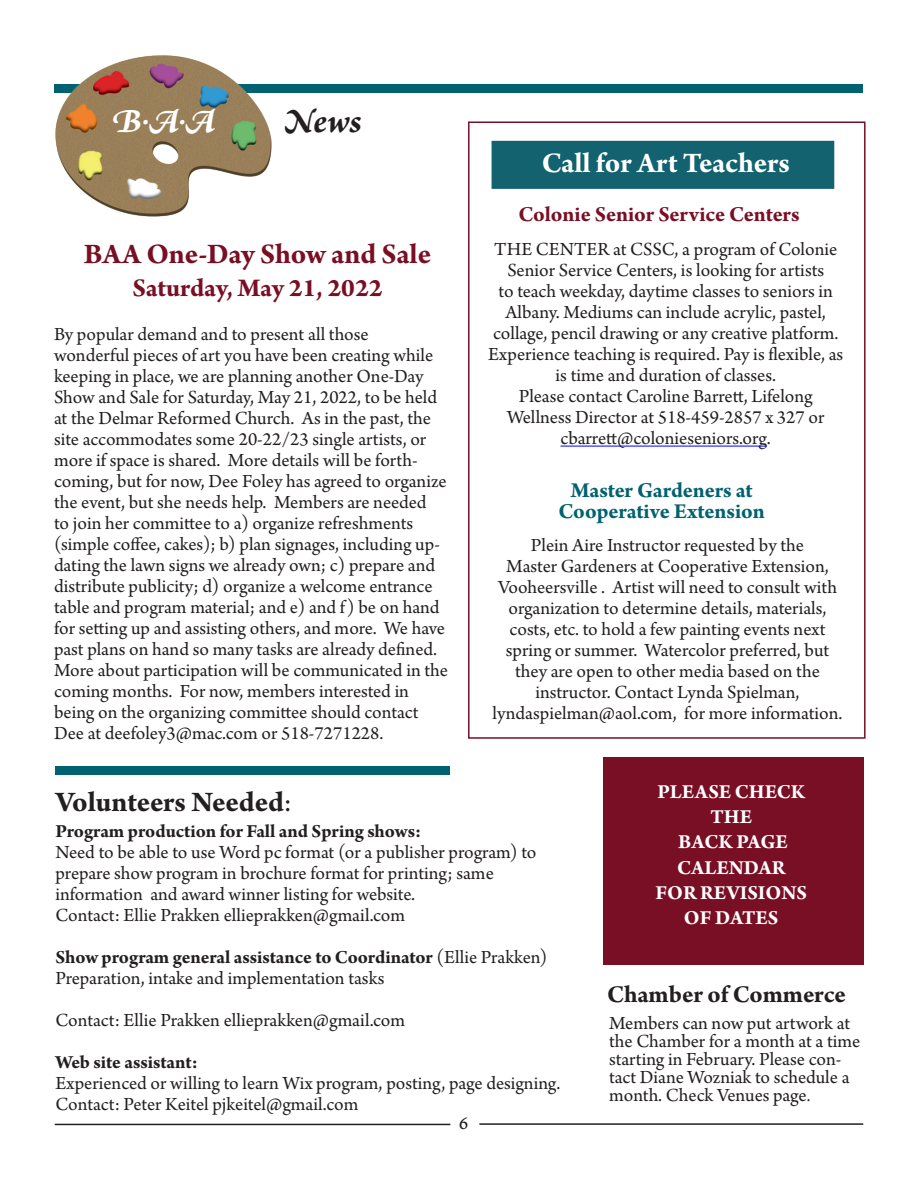
<style>
.page{position:relative;width:918px;height:1188px;background:#fff}
.page>*{position:absolute;margin:0;border:0;box-sizing:border-box;transform-origin:0 0}
.HEADING_IN_PALLETTE{font:italic 700 36px "Arno Pro";color:#fff}
.HEADING_IN_PALLETTE-2{font:italic 700 36px "Arno Pro";color:#231f20}
.t1{font:700 30px "Arno Pro";letter-spacing:-.005em;color:#790f24}
.t2{font:700 30px "Arno Pro";letter-spacing:-.005em;color:#fff}
.t3{font:700 30px "Arno Pro";letter-spacing:-.005em;color:#231f20}
.t4{font:700 27px "Arno Pro";letter-spacing:-.005em;color:#790f24}
.t5{font:700 25.5px "Arno Pro";letter-spacing:-.005em;color:#231f20}
.t6{font:700 22.5px "Arno Pro";letter-spacing:-.005em;color:#006270}
.t7{font:700 22.5px "Arno Pro";color:#790f24}
.t8{font:700 21px "Arno Pro";color:#fff}
.t9{font:19.5px/21px "Arno Pro";color:#231f20}
.t10{font:700 19.5px "Arno Pro";letter-spacing:-.005em;color:#231f20}
.t11{font:18px "Arno Pro Caption";color:#231f20}
.s1{font-weight:400}
.s2{font-size:18px}
</style>
<div class="page">
<div style="left:468px;top:122px;width:398px;height:617px;border:2px solid #790f24"></div>
<hr style="left:561px;top:446px;width:206px;height:1px;background:#00f">
<div style="left:55px;top:766px;width:395px;height:8px;background:#006270"></div>
<hr style="left:55px;top:1124px;width:395px;height:1px;background:#231f20">
<hr style="left:479px;top:1123px;width:384px;height:2px;background:#231f20">
<div style="left:54px;top:84px;width:808px;height:9px;background:#006270"></div>
<img style="left:55px;top:56px;width:216px;height:160px">
<div style="left:603px;top:758px;width:260px;height:207px;background:#790f24"></div>
<div style="left:492px;top:141px;width:342px;height:48px;background:#12626f;border:2px solid #12626f"></div>
<p class="HEADING_IN_PALLETTE" style="left:112px;top:100px;width:106px">B.A.A</p>
<p class="HEADING_IN_PALLETTE-2" style="left:284px;top:100px;width:80px">News</p>
<p class="t1" style="left:84px;top:237px;width:349px">BAA One-Day Show and Sale</p>
<p class="t4" style="left:132px;top:272px;width:252px">Saturday, May 21, 2022</p>
<p class="t9" style="left:54px;top:325px;width:316px">By popular demand and to present all those</p>
<p class="t9" style="left:54px;top:346px;width:385px">wonderful pieces of art you have been creating while keeping in place, we are planning another One-Day Show and Sale for Saturday, May 21, 2022, to be held at the Delmar Reformed Church. As in the past, the site accommodates some 20-22/23 single artists, or more if space is shared. More details will be forth-</p>
<p class="t9" style="left:54px;top:472px;width:396px">coming, but for now, Dee Foley has agreed to organize the event, but she needs help. Members are needed<br>to join her committee to a) organize refreshments (simple coffee, cakes); b) plan signages, including up&shy;dating the lawn signs we already own; c) prepare and distribute publicity; d) organize a welcome entrance table and program material; and e) and f) be on hand for setting up and assisting others, and more. We have past plans on hand so many tasks are already defined.<br>More about participation will be communicated in the coming months. For now, members interested in</p>
<p class="t9" style="left:54px;top:703px;width:366px">being on the organizing committee should contact<br>Dee at deefoley3@mac.com or 518-7271228.</p>
<p class="t2" style="left:542px;top:146px;width:250px">Call for Art Teachers</p>
<p class="t7" style="left:518px;top:201px;width:283px">Colonie Senior Service Centers</p>
<p class="t9" style="left:488px;top:240px;width:357px;text-align:center">THE CENTER at CSSC, a program of Colonie Senior Service Centers, is looking for artists<br>to teach weekday, daytime classes to seniors in Albany. Mediums can include acrylic, pastel, collage, pencil drawing or any creative platform.<br>Experience teaching is required. Pay is flexible, as is time and duration of classes.</p>
<p class="t9" style="left:507px;top:387px;width:319px;text-align:center">Please contact Caroline Barrett, Lifelong<br>Wellness Director at 518-459-2857 x 327 or cbarrett@colonieseniors.org.</p>
<p class="t6" style="left:571px;top:477px;width:184px">Master Gardeners at</p>
<p class="t6" style="left:559px;top:498px;width:208px">Cooperative Extension</p>
<p class="t9" style="left:531px;top:535px;width:275px">Plein Aire Instructor requested by the</p>
<p class="t9" style="left:498px;top:556px;width:340px;text-align:center">Master Gardeners at Cooperative Extension, Vooheersville . Artist will need to consult with organization to determine details, materials, costs, etc. to hold a few painting events next spring or summer. Watercolor preferred, but they are open to other media based on the</p>
<p class="t9" style="left:536px;top:682px;width:265px">instructor. Contact Lynda Spielman,</p>
<p class="t9" style="left:493px;top:703px;width:351px">lyndaspielman@aol.com, for more information.</p>
<p class="t3" style="left:55px;top:784px;width:238px">Volunteers Needed<span class="s1">:</span></p>
<p class="t10" style="left:55px;top:820px;width:367px">Program production for Fall and Spring shows:</p>
<p class="t9" style="left:55px;top:843px;width:483px">Need to be able to use Word pc format (or a publisher program) to</p>
<p class="t9" style="left:55px;top:864px;width:440px">prepare show program in brochure format for printing; same</p>
<p class="t9" style="left:55px;top:885px;width:361px">information and award winner listing for website.</p>
<p class="t9" style="left:55px;top:906px;width:351px">Contact: Ellie Prakken ellieprakken@gmail.com</p>
<p class="t10" style="left:55px;top:946px;width:493px">Show program general assistance to Coordinator <span class="s1">(Ellie Prakken)</span></p>
<p class="t9" style="left:55px;top:969px;width:331px">Preparation, intake and implementation tasks</p>
<p class="t9" style="left:55px;top:1011px;width:351px">Contact: Ellie Prakken ellieprakken@gmail.com</p>
<p class="t10" style="left:55px;top:1051px;width:144px">Web site assistant:</p>
<p class="t9" style="left:55px;top:1074px;width:507px">Experienced or willing to learn Wix program, posting, page designing.</p>
<p class="t9" style="left:55px;top:1095px;width:305px">Contact: Peter Keitel pjkeitel@gmail.com</p>
<p class="t11" style="left:459px;top:1113px;width:10px">6</p>
<p class="t8" style="left:657px;top:780px;width:149px">PLEASE CHECK</p>
<p class="t8" style="left:710px;top:805px;width:43px">THE</p>
<p class="t8" style="left:678px;top:830px;width:111px">BACK PAGE</p>
<p class="t8" style="left:677px;top:855px;width:110px">CALENDAR</p>
<p class="t8" style="left:655px;top:880px;width:153px">FOR REVISIONS</p>
<p class="t8" style="left:684px;top:906px;width:96px">OF DATES</p>
<p class="t5" style="left:607px;top:980px;width:240px">Chamber of Commerce</p>
<p class="t9" style="left:609px;top:1016px;width:253px;line-height:18px">Members can now put artwork at the Chamber for a month at a time starting in February. Please con&shy;tact Diane Wozniak to schedule a month. Check Venues page<span class="s2">.</span></p>
</div>
